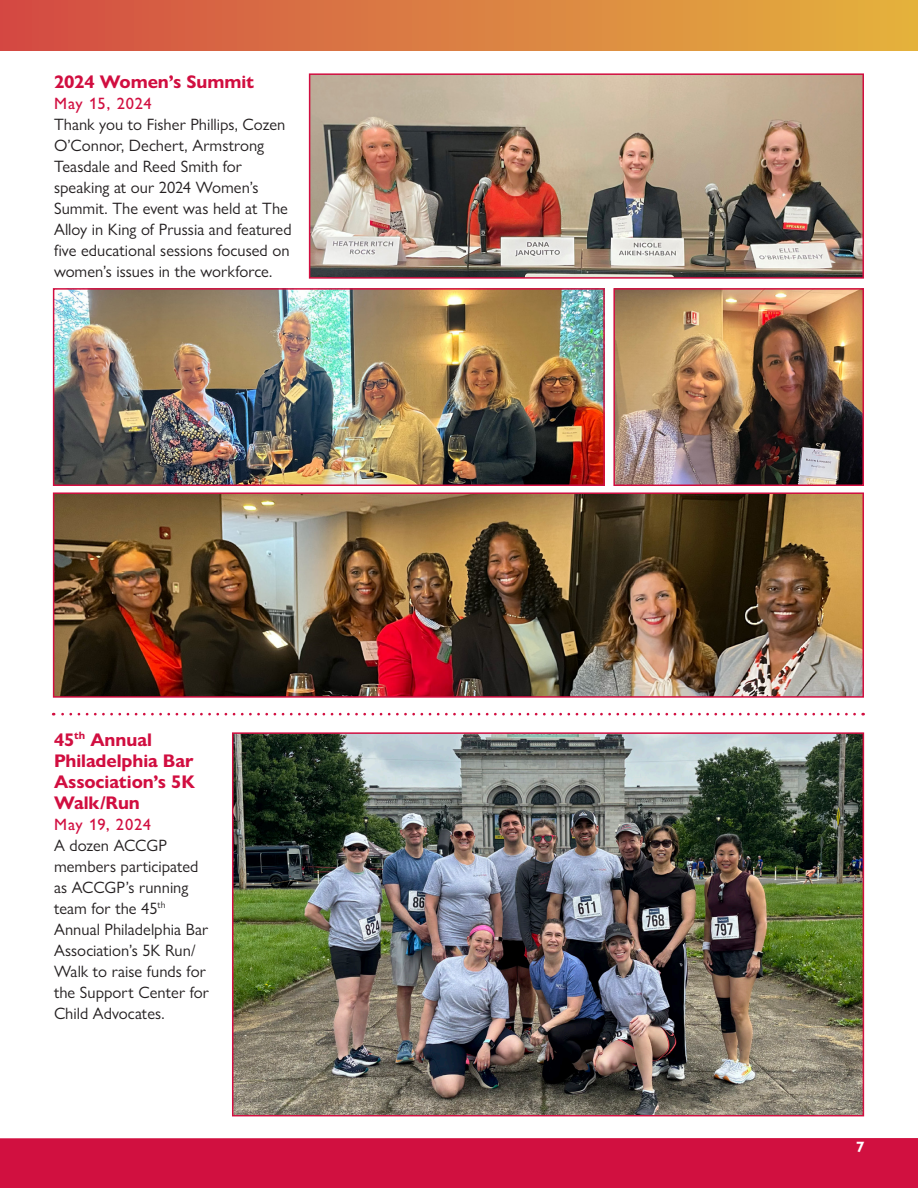
<style>
.page{position:relative;width:918px;height:1188px;background:#fff}
.page>*{position:absolute;margin:0;border:0;box-sizing:border-box;transform-origin:0 0}
.boxed_text{font:700 18.3px/21px "Gill Sans Nova";letter-spacing:-.005em;color:#d10e40}
.boxed_text-2{font:16.5px/21px "Gill Sans Nova";color:#231f20}
.boxed_text-3{font:500 16.5px "Gill Sans Nova";letter-spacing:.04em;color:#d10e40}
.t1{font:700 15px "Gill Sans Nova";color:#fff}
</style>
<div class="page">
<img style="left:235px;top:735px;width:626px;height:373px">
<img style="left:312px;top:76px;width:549px;height:200px">
<div style="left:309px;top:73px;width:555px;height:206px;border:2px solid #d10e40"></div>
<img style="left:56px;top:291px;width:546px;height:192px">
<div style="left:53px;top:288px;width:552px;height:198px;border:2px solid #d10e40"></div>
<img style="left:56px;top:495px;width:805px;height:200px">
<div style="left:53px;top:492px;width:811px;height:206px;border:2px solid #d10e40"></div>
<img style="left:616px;top:291px;width:245px;height:192px">
<div style="left:613px;top:288px;width:251px;height:198px;border:2px solid #d10e40"></div>
<div style="left:0;top:0;width:918px;height:50px;background:linear-gradient(to right,#d34b45,#e4b33e)"></div>
<svg style="left:0;top:1108px;width:918px;height:80px"></svg>
<svg style="left:53px;top:713px;width:802px;height:2px"></svg>
<p class="boxed_text" style="left:54px;top:71px;width:202px">2024 Women’s Summit</p>
<p class="boxed_text-3" style="left:54px;top:93px;width:99px">May 15, 2024</p>
<p class="boxed_text-2" style="left:54px;top:114px;width:239px">Thank you to Fisher Phillips, Cozen<br>O’Connor, Dechert, Armstrong<br>Teasdale and Reed Smith for speaking at our 2024 Women’s<br>Summit. The event was held at The<br>Alloy in King of Prussia and featured five educational sessions focused on women’s issues in the workforce.</p>
<p class="boxed_text" style="left:54px;top:729px;width:142px">45<sup>th</sup> Annual<br>Philadelphia Bar<br>Association’s 5K<br>Walk/Run</p>
<p class="boxed_text-3" style="left:54px;top:814px;width:99px">May 19, 2024</p>
<p class="boxed_text-2" style="left:54px;top:834px;width:156px">A dozen ACCGP members participated as ACCGP’s running team for the 45<sup>th<br></sup>Annual Philadelphia Bar<br>Association’s 5K Run/<br>Walk to raise funds for the Support Center for<br>Child Advocates.</p>
<p class="t1" style="left:856px;top:1138px;width:10px">7</p>
</div>
